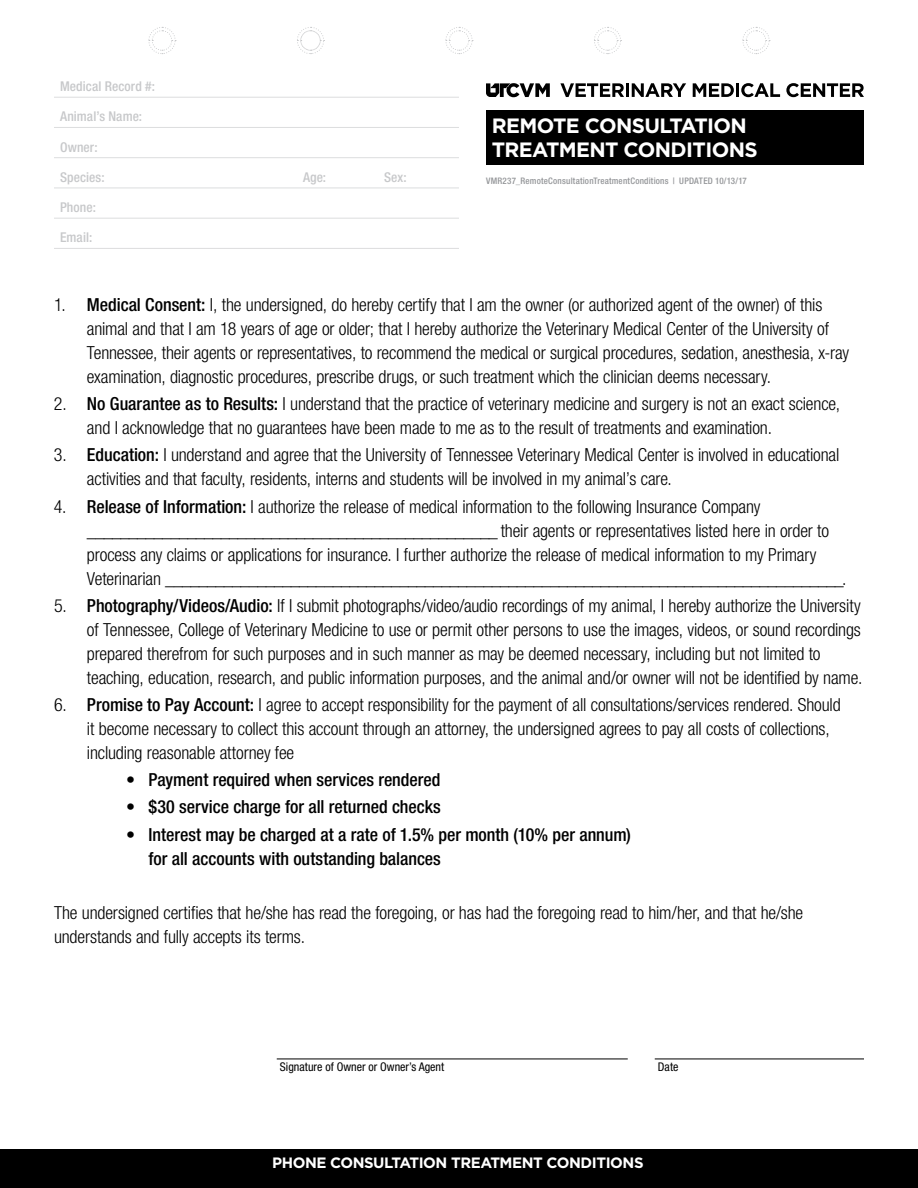
<style>
.page{position:relative;width:918px;height:1188px;background:#fff}
.page>*{position:absolute;margin:0;border:0;box-sizing:border-box;transform-origin:0 0}
.t1{font:700 20.7px/24.9px "Gotham";letter-spacing:-.03em;color:#fff}
.t2{font:300 condensed 18px/24px "Helvetica Neue LT Std";letter-spacing:-.01em;color:#000}
.t3{font:500 condensed 18px/24px "Helvetica Neue LT Std";letter-spacing:-.005em;color:#000}
.t4{font:700 15px "Gotham";letter-spacing:-.03em;color:#fff}
.t5{font:500 condensed 13.5px "Helvetica Neue LT Std";letter-spacing:.01em;color:#c7c8ca}
.t6{font:condensed 12px "Helvetica Neue LT Std";color:#000}
.t7{font:500 condensed 9px "Helvetica Neue LT Std";letter-spacing:.025em;color:#939598}
.s1{font-weight:500}
</style>
<div class="page">
<div style="left:0;top:1150px;width:918px;height:38px;background:#000"></div>
<hr style="left:277px;top:1059px;width:351px;height:1px;background:#000">
<hr style="left:655px;top:1059px;width:209px;height:1px;background:#000">
<div style="left:486px;top:110px;width:378px;height:55px;background:#000"></div>
<svg style="left:148px;top:27px;width:28px;height:27px"></svg>
<svg style="left:297px;top:27px;width:28px;height:27px"></svg>
<svg style="left:445px;top:27px;width:28px;height:27px"></svg>
<svg style="left:594px;top:27px;width:28px;height:27px"></svg>
<svg style="left:742px;top:27px;width:28px;height:27px"></svg>
<hr style="left:54px;top:97px;width:243px;height:1px;background:#dcddde">
<hr style="left:297px;top:97px;width:81px;height:1px;background:#dcddde">
<hr style="left:378px;top:97px;width:81px;height:1px;background:#dcddde">
<hr style="left:54px;top:127px;width:243px;height:1px;background:#dcddde">
<hr style="left:297px;top:127px;width:81px;height:1px;background:#dcddde">
<hr style="left:378px;top:127px;width:81px;height:1px;background:#dcddde">
<hr style="left:54px;top:157px;width:243px;height:1px;background:#dcddde">
<hr style="left:297px;top:157px;width:81px;height:1px;background:#dcddde">
<hr style="left:378px;top:157px;width:81px;height:1px;background:#dcddde">
<hr style="left:54px;top:188px;width:243px;height:1px;background:#dcddde">
<hr style="left:297px;top:188px;width:81px;height:1px;background:#dcddde">
<hr style="left:378px;top:188px;width:81px;height:1px;background:#dcddde">
<hr style="left:54px;top:218px;width:243px;height:1px;background:#dcddde">
<hr style="left:297px;top:218px;width:81px;height:1px;background:#dcddde">
<hr style="left:378px;top:218px;width:81px;height:1px;background:#dcddde">
<hr style="left:54px;top:248px;width:243px;height:1px;background:#dcddde">
<hr style="left:297px;top:248px;width:81px;height:1px;background:#dcddde">
<hr style="left:378px;top:248px;width:81px;height:1px;background:#dcddde">
<svg style="left:486px;top:83px;width:64px;height:14px"></svg>
<svg style="left:560px;top:83px;width:64px;height:14px"></svg>
<hr style="left:626px;top:83px;width:3px;height:14px;background:#000">
<svg style="left:632px;top:83px;width:54px;height:14px"></svg>
<svg style="left:693px;top:83px;width:41px;height:14px"></svg>
<hr style="left:736px;top:83px;width:3px;height:14px;background:#000">
<svg style="left:741px;top:83px;width:39px;height:14px"></svg>
<svg style="left:786px;top:83px;width:78px;height:14px"></svg>
<p class="t5" style="left:60px;top:78px;width:97px">Medical Record #:</p>
<p class="t5" style="left:60px;top:109px;width:84px">Animal’s Name:</p>
<p class="t5" style="left:60px;top:139px;width:39px">Owner:</p>
<p class="t5" style="left:60px;top:169px;width:46px">Species:</p>
<p class="t5" style="left:303px;top:169px;width:25px">Age:</p>
<p class="t5" style="left:384px;top:169px;width:24px">Sex:</p>
<p class="t5" style="left:60px;top:199px;width:37px">Phone:</p>
<p class="t5" style="left:60px;top:230px;width:34px">Email:</p>
<p class="t1" style="left:492px;top:113px;width:267px">REMOTE CONSULTATION<br>TREATMENT CONDITIONS</p>
<p class="t7" style="left:486px;top:175px;width:262px">VMR237_RemoteConsultationTreatmentConditions | UPDATED 10/13/17</p>
<p class="t2" style="left:87px;top:292px;width:764px;text-indent:-33px">1. <span class="s1">Medical Consent:</span> I, the undersigned, do hereby certify that I am the owner (or authorized agent of the owner) of this animal and that I am 18 years of age or older; that I hereby authorize the Veterinary Medical Center of the University of Tennessee, their agents or representatives, to recommend the medical or surgical procedures, sedation, anesthesia, x-ray examination, diagnostic procedures, prescribe drugs, or such treatment which the clinician deems necessary.</p>
<p class="t2" style="left:87px;top:392px;width:755px;text-indent:-33px">2. <span class="s1">No Guarantee as to Results:</span> I understand that the practice of veterinary medicine and surgery is not an exact science, and I acknowledge that no guarantees have been made to me as to the result of treatments and examination.</p>
<p class="t2" style="left:87px;top:443px;width:754px;text-indent:-33px">3. <span class="s1">Education:</span> I understand and agree that the University of Tennessee Veterinary Medical Center is involved in educational activities and that faculty, residents, interns and students will be involved in my animal’s care.</p>
<p class="t2" style="left:87px;top:494px;width:761px;text-indent:-33px">4. <span class="s1">Release of Information:</span> I authorize the release of medical information to the following Insurance Company _________________________________________________ their agents or representatives listed here in order to process any claims or applications for insurance. I further authorize the release of medical information to my Primary Veterinarian _________________________________________________________________________________.</p>
<p class="t2" style="left:87px;top:593px;width:777px;text-indent:-33px">5. <span class="s1">Photography/Videos/Audio:</span> If I submit photographs/video/audio recordings of my animal, I hereby authorize the University of Tennessee, College of Veterinary Medicine to use or permit other persons to use the images, videos, or sound recordings prepared therefrom for such purposes and in such manner as may be deemed necessary, including but not limited to teaching, education, research, and public information purposes, and the animal and/or owner will not be identified by name.</p>
<p class="t2" style="left:87px;top:693px;width:755px;text-indent:-33px">6. <span class="s1">Promise to Pay Account:</span> I agree to accept responsibility for the payment of all consultations/services rendered. Should it become necessary to collect this account through an attorney, the undersigned agrees to pay all costs of collections, including reasonable attorney fee</p>
<p class="t3" style="left:126px;top:768px;width:316px">• Payment required when services rendered</p>
<p class="t3" style="left:126px;top:795px;width:316px">• $30 service charge for all returned checks</p>
<p class="t3" style="left:148px;top:822px;width:484px;text-indent:-22px">• Interest may be charged at a rate of 1.5% per month (10% per annum) for all accounts with outstanding balances</p>
<p class="t2" style="left:54px;top:901px;width:751px">The undersigned certifies that he/she has read the foregoing, or has had the foregoing read to him/her, and that he/she understands and fully accepts its terms.</p>
<p class="t6" style="left:280px;top:1060px;width:166px">Signature of Owner or Owner’s Agent</p>
<p class="t6" style="left:658px;top:1060px;width:22px">Date</p>
<p class="t4" style="left:272px;top:1152px;width:373px">PHONE CONSULTATION TREATMENT CONDITIONS</p>
</div>
